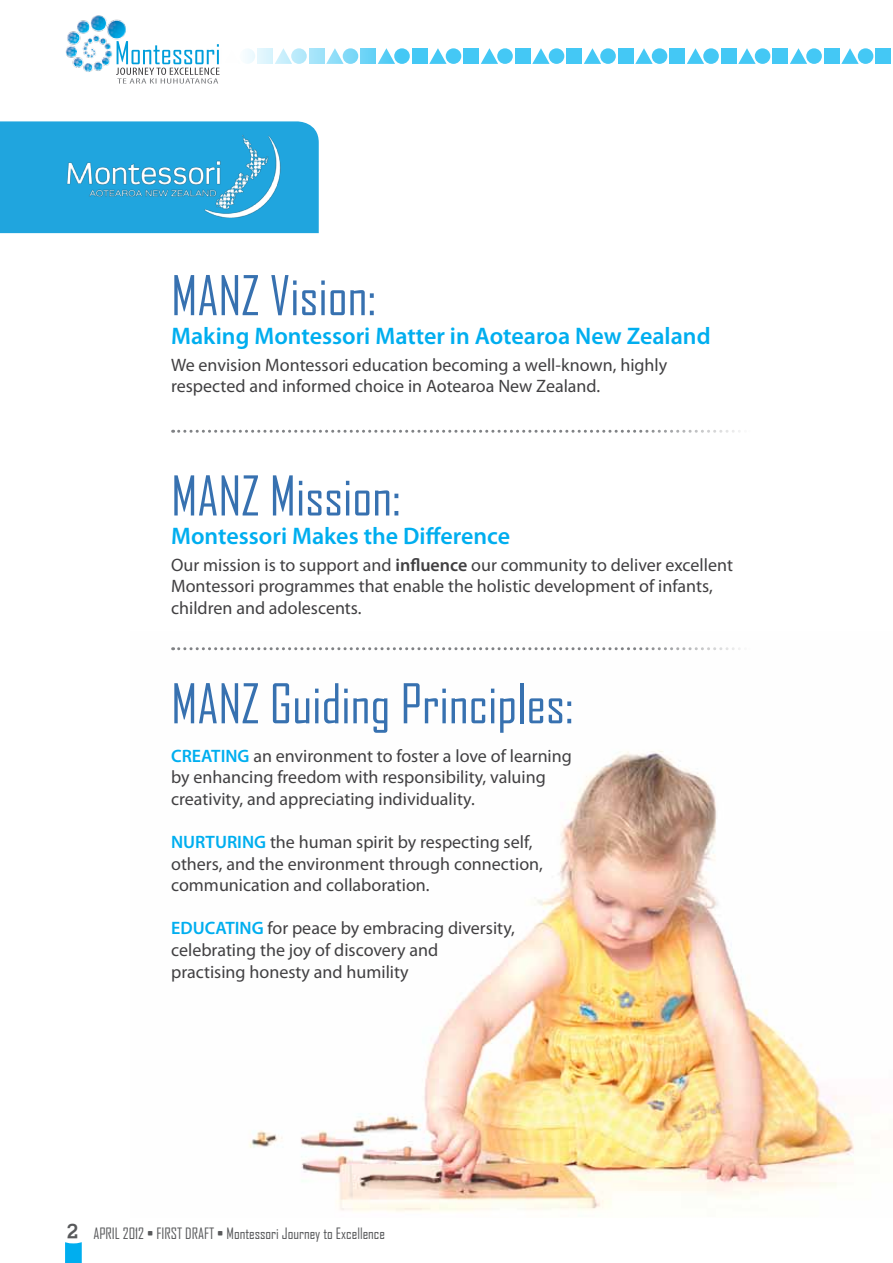
<style>
.page{position:relative;width:893px;height:1263px;background:#fff}
.page>*{position:absolute;margin:0;border:0;box-sizing:border-box;transform-origin:0 0}
.t1{font:52.5px "Agency FB";color:#3771b0}
.t2{font:600 24px "Myriad Pro";color:#00aeef}
.t3{font:18px/21.6px "Myriad Pro";color:#414042}
.t4{font:15px "Agency FB";color:#58595b}
.s1{font-weight:600}
.s2{font-weight:600;color:#00aeef}
.s3{font-family:"Scene Alt";font-weight:700;font-size:19.5px}
</style>
<div class="page">
<svg style="left:65px;top:1242px;width:17px;height:21px"></svg>
<div style="left:876px;top:48px;width:15px;height:16px;background:#44c8f5"></div>
<div style="left:858px;top:48px;width:15px;height:16px;background:#44c8f5;border-radius:50%"></div>
<svg style="left:841px;top:48px;width:18px;height:16px"></svg>
<div style="left:824px;top:48px;width:16px;height:16px;background:#44c8f5"></div>
<div style="left:806px;top:48px;width:16px;height:16px;background:#44c8f5;border-radius:50%"></div>
<svg style="left:790px;top:48px;width:17px;height:16px"></svg>
<div style="left:773px;top:48px;width:15px;height:16px;background:#44c8f5"></div>
<div style="left:755px;top:48px;width:15px;height:16px;background:#44c8f5;border-radius:50%"></div>
<svg style="left:738px;top:48px;width:18px;height:16px"></svg>
<div style="left:721px;top:48px;width:16px;height:16px;background:#44c8f5"></div>
<div style="left:703px;top:48px;width:16px;height:16px;background:#44c8f5;border-radius:50%"></div>
<svg style="left:687px;top:48px;width:17px;height:16px"></svg>
<div style="left:670px;top:48px;width:15px;height:16px;background:#44c8f5"></div>
<div style="left:652px;top:48px;width:15px;height:16px;background:#44c8f5;border-radius:50%"></div>
<svg style="left:635px;top:48px;width:18px;height:16px"></svg>
<div style="left:618px;top:48px;width:16px;height:16px;background:#44c8f5"></div>
<div style="left:600px;top:48px;width:16px;height:16px;background:#44c8f5;border-radius:50%"></div>
<svg style="left:584px;top:48px;width:17px;height:16px"></svg>
<div style="left:567px;top:48px;width:15px;height:16px;background:#44c8f5"></div>
<div style="left:549px;top:48px;width:15px;height:16px;background:#44c8f5;border-radius:50%"></div>
<svg style="left:532px;top:48px;width:18px;height:16px"></svg>
<div style="left:515px;top:48px;width:16px;height:16px;background:#44c8f5"></div>
<div style="left:497px;top:48px;width:16px;height:16px;background:#44c8f5;border-radius:50%"></div>
<svg style="left:481px;top:48px;width:17px;height:16px"></svg>
<div style="left:464px;top:48px;width:15px;height:16px;background:#44c8f5"></div>
<div style="left:446px;top:48px;width:15px;height:16px;background:#44c8f5;border-radius:50%"></div>
<svg style="left:429px;top:48px;width:18px;height:16px"></svg>
<div style="left:412px;top:48px;width:16px;height:16px;background:#44c8f5"></div>
<div style="left:394px;top:48px;width:16px;height:16px;background:#44c8f5;border-radius:50%"></div>
<svg style="left:378px;top:48px;width:17px;height:16px"></svg>
<div style="left:361px;top:48px;width:15px;height:16px;background:#68d2f6"></div>
<svg style="left:343px;top:48px;width:15px;height:16px"></svg>
<svg style="left:326px;top:48px;width:18px;height:16px"></svg>
<div style="left:309px;top:48px;width:16px;height:16px;background:#a2e3fa"></div>
<svg style="left:291px;top:48px;width:16px;height:16px"></svg>
<svg style="left:275px;top:48px;width:17px;height:16px"></svg>
<div style="left:258px;top:48px;width:15px;height:16px;background:#def5fd"></div>
<div style="left:240px;top:48px;width:15px;height:16px;background:#f2fbfe;border-radius:50%"></div>
<svg style="left:117px;top:41px;width:103px;height:43px"></svg>
<img style="left:65px;top:15px;width:63px;height:60px">
<img style="left:171px;top:647px;width:683px;height:565px">
<svg style="left:173px;top:430px;width:567px;height:3px"></svg>
<svg style="left:173px;top:647px;width:578px;height:3px"></svg>
<div style="left:0;top:121px;width:319px;height:112px;background:#20a5de"></div>
<img style="left:53px;top:121px;width:236px;height:104px">
<h1 class="t1" style="left:171px;top:263px;width:207px">MANZ Vision:</h1>
<h2 class="t2" style="left:171px;top:321px;width:541px">Making Montessori Matter in Aotearoa New Zealand</h2>
<p class="t3" style="left:171px;top:353px;width:498px">We envision Montessori education becoming a well-known, highly respected and informed choice in Aotearoa New Zealand.</p>
<h1 class="t1" style="left:171px;top:464px;width:231px">MANZ Mission:</h1>
<h2 class="t2" style="left:171px;top:521px;width:341px">Montessori Makes the Difference</h2>
<p class="t3" style="left:171px;top:554px;width:563px">Our mission is to support and <span class="s1">influence</span> our community to deliver excellent<br>Montessori programmes that enable the holistic development of infants, children and adolescents.</p>
<h1 class="t1" style="left:171px;top:672px;width:404px">MANZ Guiding Principles:</h1>
<p class="t3" style="left:171px;top:744px;width:402px"><span class="s2">CREATING</span> an environment to foster a love of learning by enhancing freedom with responsibility, valuing creativity, and appreciating individuality.</p>
<p class="t3" style="left:171px;top:831px;width:373px"><span class="s2">NURTURING</span> the human spirit by respecting self, others, and the environment through connection, communication and collaboration.</p>
<p class="t3" style="left:171px;top:917px;width:345px"><span class="s2">EDUCATING</span> for peace by embracing diversity, celebrating the joy of discovery and practising honesty and humility</p>
<p class="t4" style="left:67px;top:1224px;width:320px"><span class="s3">2</span> APRIL 2012 • FIRST DRAFT • Montessori Journey to Excellence</p>
</div>
